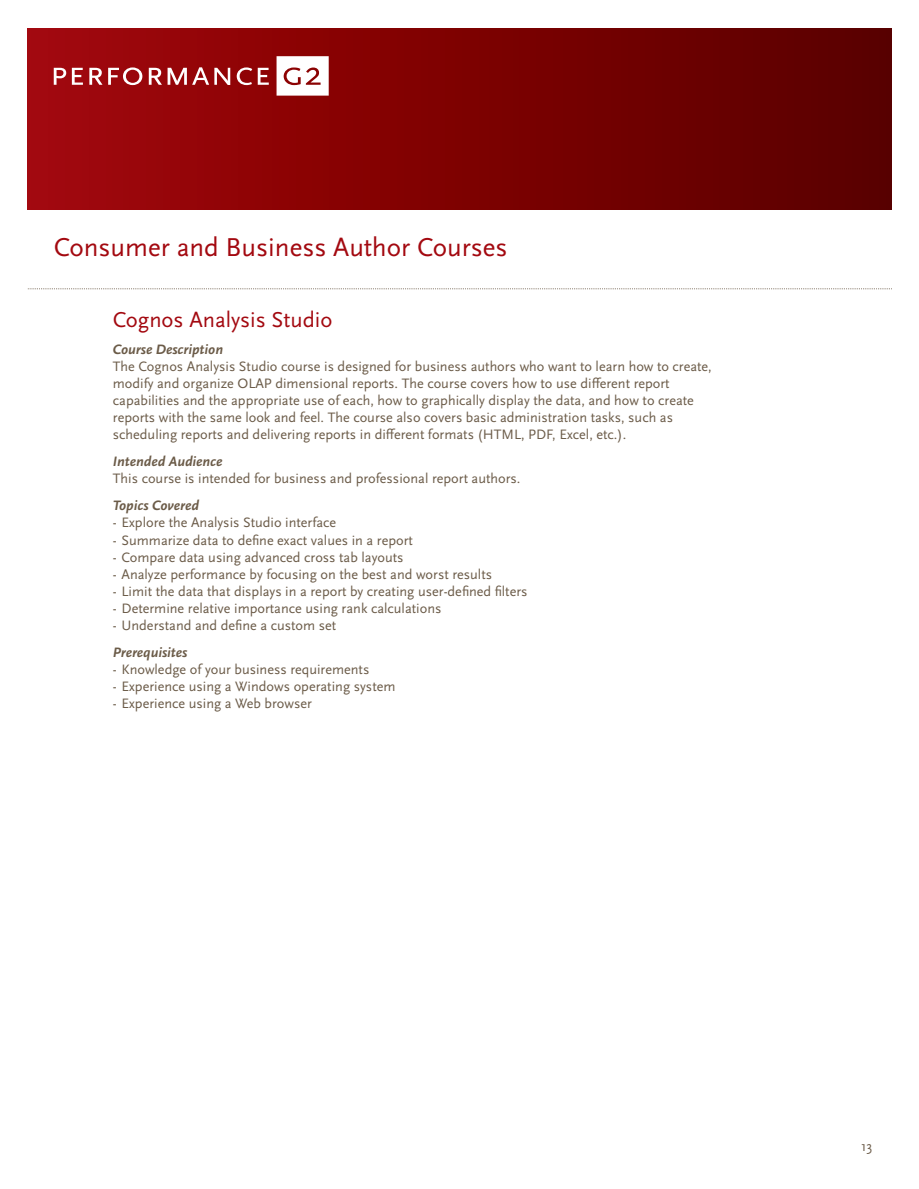
<style>
.page{position:relative;width:919px;height:1189px;background:#fff}
.page>*{position:absolute;margin:0;border:0;box-sizing:border-box;transform-origin:0 0}
.t1{font:27px "Scala Sans OT";color:#a30910}
.t2{font:22.5px "Scala Sans OT";color:#a30910}
.t3{font:14.25px/17.1px "Scala Sans OT";color:#6b5b48}
.t4{font:italic 700 14.25px "Scala Sans OT";color:#6b5b48}
</style>
<div class="page">
<div style="left:27px;top:28px;width:864px;height:181px;background:linear-gradient(to right,#a3060a,#590000)"></div>
<svg style="left:27px;top:288px;width:863px;height:1px"></svg>
<svg style="left:54px;top:68px;width:12px;height:17px"></svg>
<svg style="left:72px;top:68px;width:11px;height:17px"></svg>
<svg style="left:89px;top:68px;width:13px;height:17px"></svg>
<svg style="left:108px;top:67px;width:34px;height:18px"></svg>
<svg style="left:149px;top:67px;width:81px;height:18px"></svg>
<svg style="left:237px;top:67px;width:15px;height:18px"></svg>
<svg style="left:258px;top:68px;width:11px;height:17px"></svg>
<svg style="left:276px;top:56px;width:52px;height:40px"></svg>
<h1 class="t1" style="left:54px;top:230px;width:455px">Consumer and Business Author Courses</h1>
<h2 class="t2" style="left:113px;top:306px;width:221px">Cognos Analysis Studio</h2>
<p class="t4" style="left:113px;top:340px;width:112px">Course Description</p>
<p class="t3" style="left:113px;top:357px;width:600px">The Cognos Analysis Studio course is designed for business authors who want to learn how to create, modify and organize OLAP dimensional reports. The course covers how to use different report capabilities and the appropriate use of each, how to graphically display the data, and how to create reports with the same look and feel. The course also covers basic administration tasks, such as scheduling reports and delivering reports in different formats (HTML, PDF, Excel, etc.).</p>
<p class="t4" style="left:113px;top:453px;width:111px">Intended Audience</p>
<p class="t3" style="left:113px;top:470px;width:409px">This course is intended for business and professional report authors.</p>
<p class="t4" style="left:113px;top:497px;width:88px">Topics Covered</p>
<p class="t3" style="left:113px;top:514px;width:225px">- Explore the Analysis Studio interface</p>
<p class="t3" style="left:113px;top:531px;width:301px">- Summarize data to define exact values in a report</p>
<p class="t3" style="left:113px;top:548px;width:292px">- Compare data using advanced cross tab layouts</p>
<p class="t3" style="left:113px;top:565px;width:380px">- Analyze performance by focusing on the best and worst results</p>
<p class="t3" style="left:113px;top:582px;width:416px">- Limit the data that displays in a report by creating user-defined filters</p>
<p class="t3" style="left:113px;top:599px;width:330px">- Determine relative importance using rank calculations</p>
<p class="t3" style="left:113px;top:616px;width:225px">- Understand and define a custom set</p>
<p class="t4" style="left:113px;top:644px;width:76px">Prerequisites</p>
<p class="t3" style="left:113px;top:661px;width:258px">- Knowledge of your business requirements</p>
<p class="t3" style="left:113px;top:678px;width:284px">- Experience using a Windows operating system</p>
<p class="t3" style="left:113px;top:695px;width:200px">- Experience using a Web browser</p>
<p class="t3" style="left:860px;top:1137px;width:13px">13</p>
</div>
